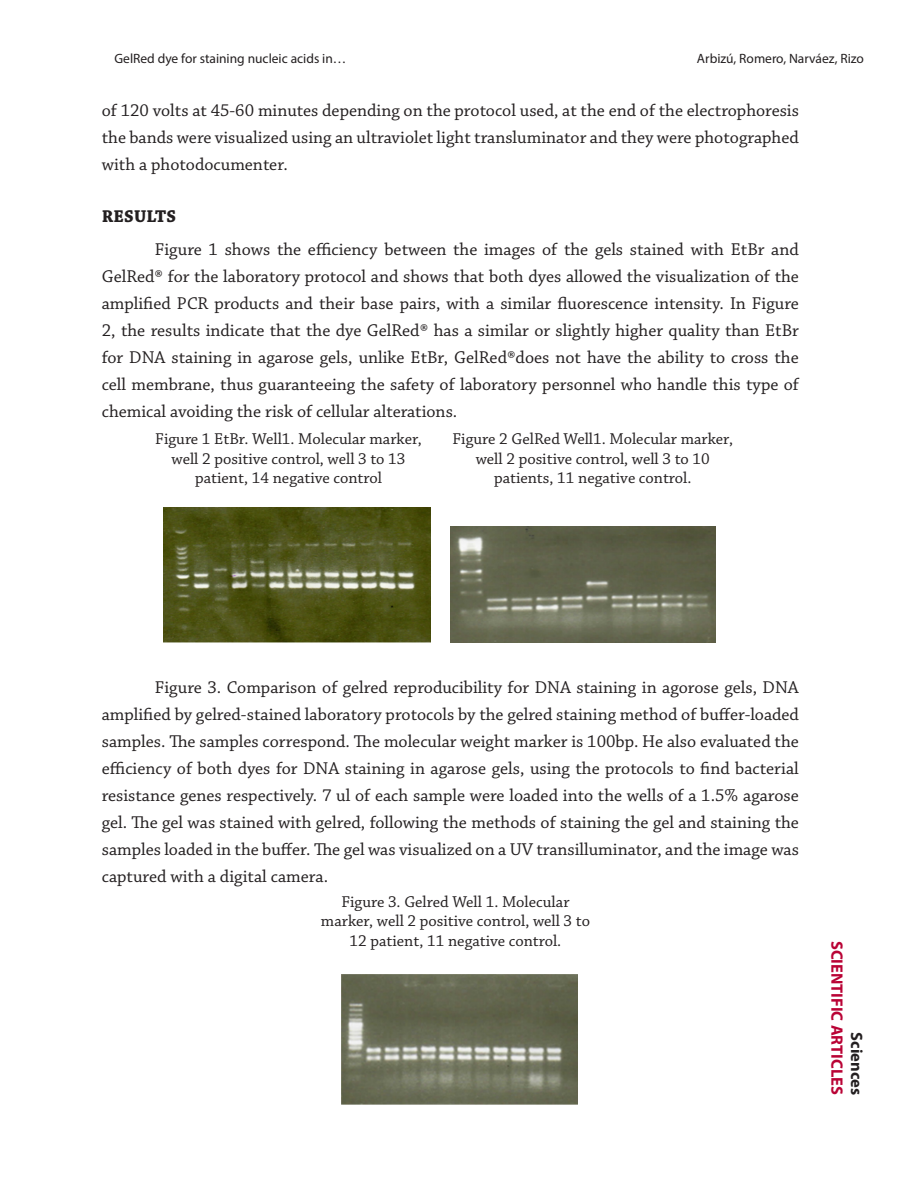
<style>
.page{position:relative;width:918px;height:1188px;background:#fff}
.page>*{position:absolute;margin:0;border:0;box-sizing:border-box;transform-origin:0 0}
.Parrafo_chaparral{font:18px/27px "Chaparral Pro";color:#231f20;text-align:justify}
.Titulo{font:700 18px "Chaparral Pro";letter-spacing:.015em;color:#231f20}
.PieFgs{font:16.5px/19.5px "Chaparral Pro";color:#231f20;text-align:center}
.t1{font:700 16.5px "Myriad Pro";color:#b90335}
.t2{font:700 16.5px "Myriad Pro";color:#231f20}
.t3{font:13.5px "Myriad Pro";color:#231f20}
</style>
<div class="page">
<img style="left:164px;top:508px;width:267px;height:135px">
<img style="left:450px;top:527px;width:265px;height:116px">
<img style="left:341px;top:975px;width:236px;height:130px">
<p class="t3" style="left:114px;top:50px;width:233px">GelRed dye for staining nucleic acids in…</p>
<p class="t3" style="left:697px;top:50px;width:169px">Arbizú, Romero, Narváez, Rizo</p>
<p class="Parrafo_chaparral" style="left:102px;top:98px;width:699px">of 120 volts at 45-60 minutes depending on the protocol used, at the end of the electrophoresis the bands were visualized using an ultraviolet light transluminator and they were photographed with a photodocumenter.</p>
<p class="Titulo" style="left:102px;top:205px;width:76px">RESULTS</p>
<p class="Parrafo_chaparral" style="left:102px;top:237px;width:699px;text-indent:53px">Figure 1 shows the efficiency between the images of the gels stained with EtBr and GelRed® for the laboratory protocol and shows that both dyes allowed the visualization of the amplified PCR products and their base pairs, with a similar fluorescence intensity. In Figure 2, the results indicate that the dye GelRed® has a similar or slightly higher quality than EtBr for DNA staining in agarose gels, unlike EtBr, GelRed®does not have the ability to cross the cell membrane, thus guaranteeing the safety of laboratory personnel who handle this type of chemical avoiding the risk of cellular alterations.</p>
<p class="PieFgs" style="left:155px;top:430px;width:268px">Figure 1 EtBr. Well1. Molecular marker, well 2 positive control, well 3 to 13 patient, 14 negative control</p>
<p class="PieFgs" style="left:453px;top:430px;width:282px">Figure 2 GelRed Well1. Molecular marker, well 2 positive control, well 3 to 10 patients, 11 negative control.</p>
<p class="Parrafo_chaparral" style="left:102px;top:674px;width:699px;text-indent:53px">Figure 3. Comparison of gelred reproducibility for DNA staining in agorose gels, DNA amplified by gelred-stained laboratory protocols by the gelred staining method of buffer-loaded samples. The samples correspond. The molecular weight marker is 100bp. He also evaluated the efficiency of both dyes for DNA staining in agarose gels, using the protocols to find bacterial resistance genes respectively. 7 ul of each sample were loaded into the wells of a 1.5% agarose gel. The gel was stained with gelred, following the methods of staining the gel and staining the samples loaded in the buffer. The gel was visualized on a UV transilluminator, and the image was captured with a digital camera.</p>
<p class="PieFgs" style="left:321px;top:893px;width:271px">Figure 3. Gelred Well 1. Molecular marker, well 2 positive control, well 3 to<br>12 patient, 11 negative control.</p>
<p class="t1" style="left:848px;top:941px;width:156px;rotate:90deg">SCIENTIFIC ARTICLES</p>
<p class="t2" style="left:868px;top:1032px;width:64px;rotate:90deg">Sciences</p>
</div>
